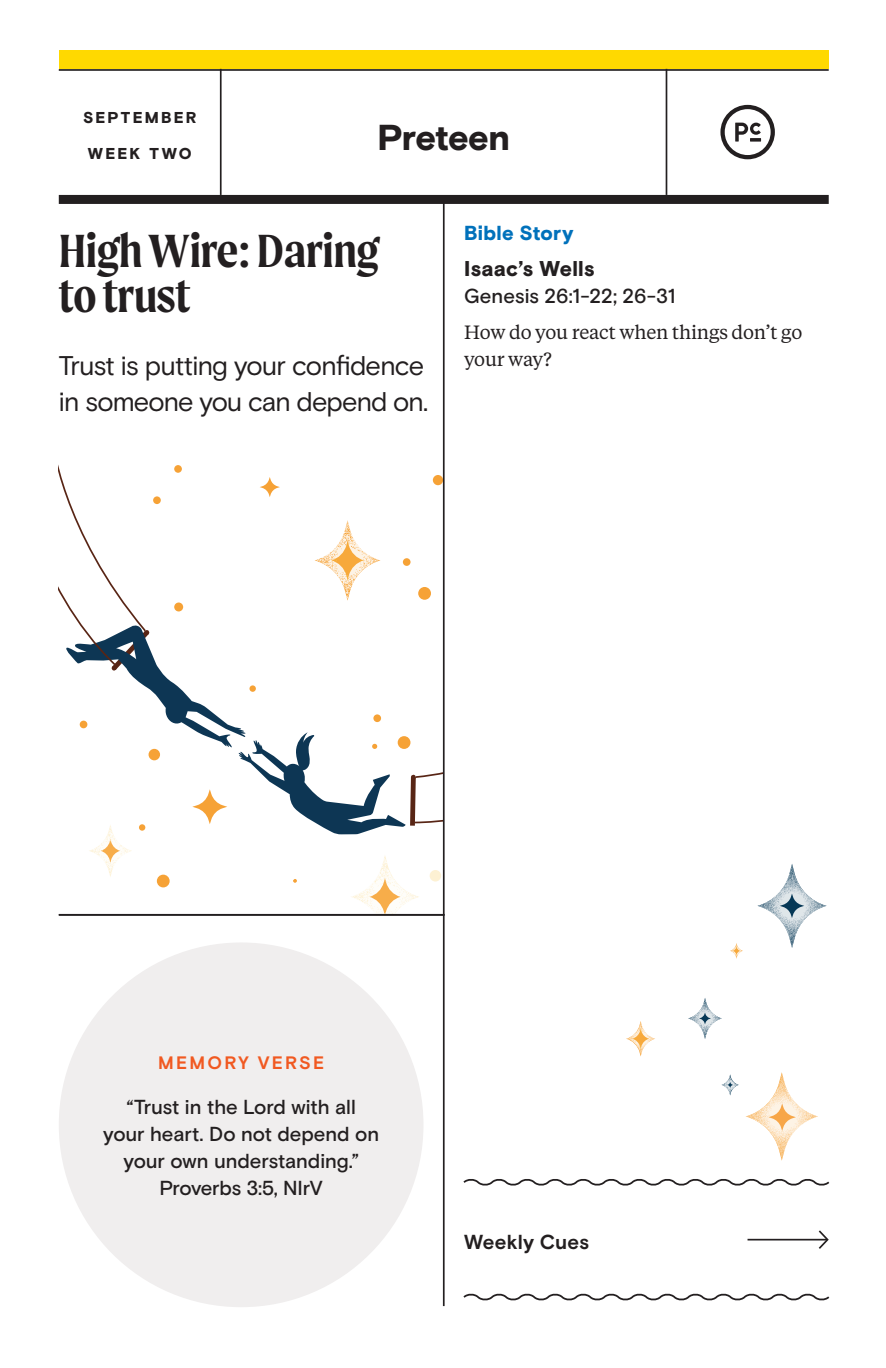
<style>
.page{position:relative;width:886px;height:1368px;background:#fff}
.page>*{position:absolute;margin:0;border:0;box-sizing:border-box;transform-origin:0 0}
.Headline_-_Moret{font:600 49.5px/45px "Moret";letter-spacing:-.01em;color:#231f20}
.Page_Header_-_Title{font:900 36px "Basis Grotesque";letter-spacing:-.025em;color:#231f20}
.Body_Copy_-_Large__B{font:27px/36px "Basis Grotesque";letter-spacing:-.03em;color:#231f20}
.Bible_Story{font:900 21.38px "Basis Grotesque";letter-spacing:.005em;color:#231f20}
.Memory_Verse{font:500 20.25px/27px "Basis Grotesque";letter-spacing:-.005em;color:#231f20;text-align:center}
.Scripture_Reading{font:500 20.25px "Basis Grotesque";letter-spacing:-.005em;color:#231f20}
.Subhead{font:900 20.25px "Basis Grotesque";letter-spacing:.015em;color:#0071bb}
.Scripture_Reading-2{font:700 20.25px "Basis Grotesque";letter-spacing:.01em;color:#231f20}
.Bible_Lesson_Summary{font:19.12px/27px "Tiempos Text";letter-spacing:-.01em;color:#231f20}
.Memory_Verse-2{font:700 18px "Basis Grotesque";letter-spacing:.125em;color:#f15921}
.Page_Header_-_Month{font:900 15.75px "Basis Grotesque";letter-spacing:.135em;color:#231f20}
</style>
<div class="page">
<svg style="left:351px;top:864px;width:68px;height:49px"></svg>
<svg style="left:89px;top:830px;width:43px;height:40px"></svg>
<div style="left:157px;top:874px;width:13px;height:13px;background:#f6a236;border-radius:50%"></div>
<div style="left:429px;top:869px;width:12px;height:12px;background:#fdf1d3;border-radius:50%"></div>
<svg style="left:293px;top:879px;width:4px;height:3px"></svg>
<svg style="left:59px;top:436px;width:384px;height:398px"></svg>
<div style="left:80px;top:720px;width:7px;height:8px;background:#f6a236;border-radius:50%"></div>
<div style="left:59px;top:51px;width:769px;height:18px;background:#ffd900"></div>
<hr style="left:220px;top:69px;width:1px;height:126px;background:#231f20">
<hr style="left:665px;top:69px;width:2px;height:126px;background:#231f20">
<hr style="left:59px;top:69px;width:769px;height:2px;background:#231f20">
<div style="left:59px;top:195px;width:769px;height:9px;background:#231f20"></div>
<hr style="left:443px;top:203px;width:1px;height:1102px;background:#231f20">
<hr style="left:59px;top:913px;width:385px;height:2px;background:#231f20">
<svg style="left:720px;top:105px;width:54px;height:54px"></svg>
<svg style="left:463px;top:1179px;width:367px;height:7px"></svg>
<svg style="left:463px;top:1293px;width:367px;height:8px"></svg>
<hr style="left:747px;top:1238px;width:79px;height:2px;background:#231f20">
<svg style="left:816px;top:1230px;width:13px;height:19px"></svg>
<div style="left:59px;top:942px;width:364px;height:364px;background:#f0eeee;border-radius:50%"></div>
<svg style="left:626px;top:1025px;width:29px;height:27px"></svg>
<svg style="left:730px;top:944px;width:13px;height:12px"></svg>
<svg style="left:745px;top:1082px;width:73px;height:67px"></svg>
<svg style="left:757px;top:873px;width:69px;height:64px"></svg>
<svg style="left:721px;top:1076px;width:17px;height:16px"></svg>
<svg style="left:688px;top:1002px;width:34px;height:31px"></svg>
<p class="Page_Header_-_Month" style="left:83px;top:108px;width:115px">SEPTEMBER</p>
<p class="Page_Header_-_Month" style="left:88px;top:144px;width:105px">WEEK TWO</p>
<p class="Page_Header_-_Title" style="left:377px;top:116px;width:134px">Preteen</p>
<p class="Headline_-_Moret" style="left:59px;top:227px;width:322px">High Wire: Daring to trust</p>
<p class="Body_Copy_-_Large__B" style="left:59px;top:348px;width:371px">Trust is putting your confidence in someone you can depend on.</p>
<p class="Subhead" style="left:464px;top:221px;width:111px">Bible Story</p>
<p class="Bible_Story" style="left:464px;top:256px;width:132px">Isaac’s Wells</p>
<p class="Scripture_Reading" style="left:464px;top:284px;width:213px">Genesis 26:1-22; 26-31</p>
<p class="Bible_Lesson_Summary" style="left:464px;top:318px;width:340px">How do you react when things don’t go your way?</p>
<p class="Memory_Verse-2" style="left:158px;top:1051px;width:168px">MEMORY VERSE</p>
<p class="Memory_Verse" style="left:126px;top:1093px;width:231px">“Trust in the Lord with all</p>
<p class="Memory_Verse" style="left:103px;top:1120px;width:278px">your heart. Do not depend on your own understanding.”</p>
<p class="Memory_Verse" style="left:159px;top:1174px;width:165px">Proverbs 3:5, NIrV</p>
<p class="Scripture_Reading-2" style="left:464px;top:1229px;width:127px">Weekly Cues</p>
</div>
